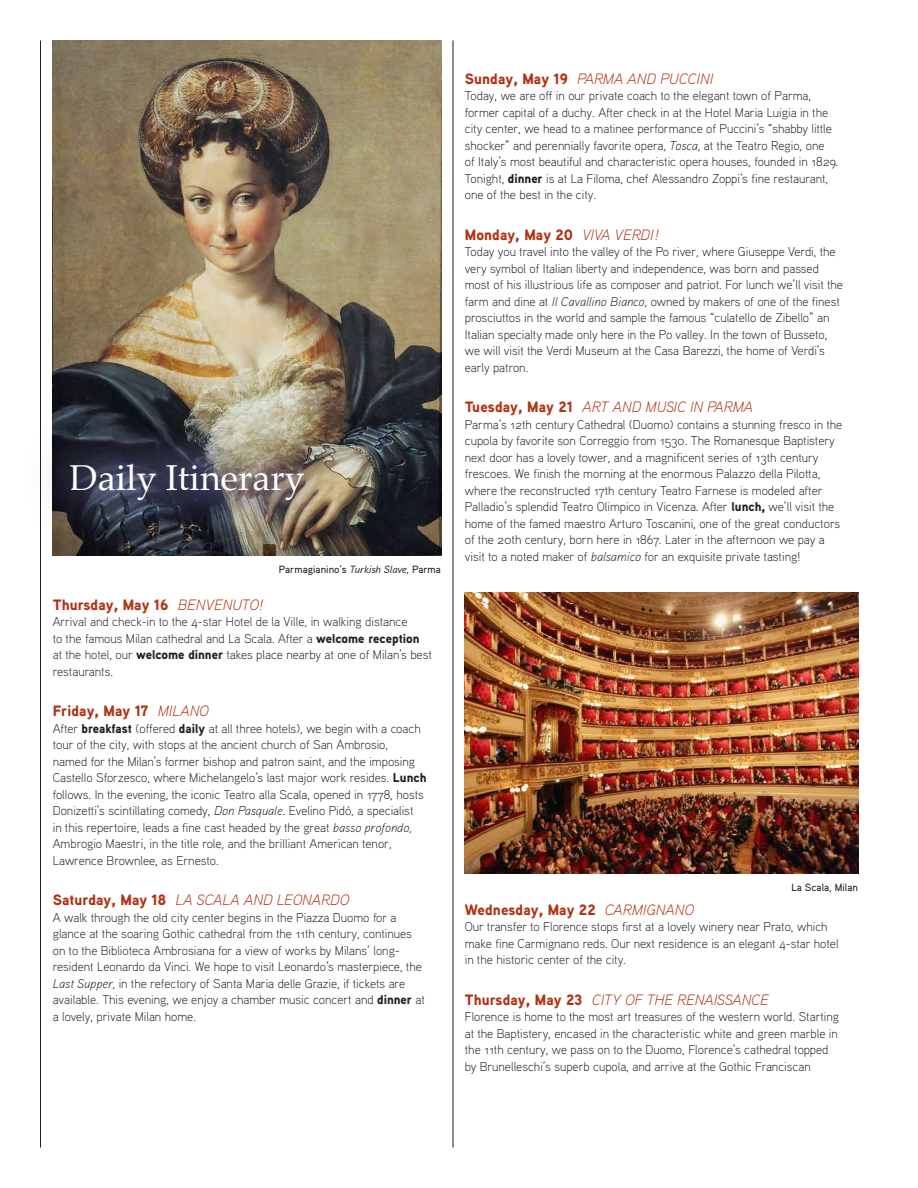
<style>
.page{position:relative;width:918px;height:1188px;background:#fff}
.page>*{position:absolute;margin:0;border:0;box-sizing:border-box;transform-origin:0 0}
.t1{font:36px "Palatino";color:#fff}
.t2{font:15px "Aaux Pro Light Italic OSF";letter-spacing:.005em;color:#b23215}
.t3{font:900 15px "Aaux Pro";letter-spacing:.005em;color:#b23215}
.t4{font:12.75px/16.5px "Aaux Pro Light OSF";color:#221f1f}
.t5{font:500 10.5px "Aaux Pro";letter-spacing:.005em;color:#221f1f}
.s1{font-family:"Aaux Next";font-style:italic}
.s2{font-family:"Aaux Pro Light Italic OSF";font-weight:400}
.s3{font-family:"Aaux Pro";font-weight:900}
.s4{font-family:"Aaux Pro Light Italic OSF"}
</style>
<div class="page">
<hr style="left:40px;top:40px;width:1px;height:1107px;background:#221f1f">
<hr style="left:453px;top:40px;width:1px;height:1107px;background:#221f1f">
<img style="left:53px;top:40px;width:388px;height:515px">
<img style="left:52px;top:421px;width:292px;height:121px">
<img style="left:465px;top:592px;width:394px;height:282px">
<h1 class="t1" style="left:70px;top:462px;width:236px">Daily Itinerary</h1>
<p class="t5" style="left:279px;top:565px;width:164px">Parmagianino’s <span class="s1">Turkish Slave,</span> Parma</p>
<p class="t3" style="left:53px;top:599px;width:212px">Thursday, May 16 <span class="s2">BENVENUTO!</span></p>
<p class="t4" style="left:53px;top:615px;width:381px">Arrival and check-in to the 4-star Hotel de la Ville, in walking distance<br>to the famous Milan cathedral and La Scala. After a <span class="s3">welcome reception </span>at the hotel, our <span class="s3">welcome dinner</span> takes place nearby at one of Milan’s best restaurants.</p>
<p class="t3" style="left:53px;top:705px;width:158px">Friday, May 17 <span class="s2">MILANO</span></p>
<p class="t4" style="left:53px;top:721px;width:375px">After <span class="s3">breakfast</span> (offered <span class="s3">daily</span> at all three hotels), we begin with a coach tour of the city, with stops at the ancient church of San Ambrosio,<br>named for the Milan’s former bishop and patron saint, and the imposing Castello Sforzesco, where Michelangelo’s last major work resides. <span class="s3">Lunch </span>follows. In the evening, the iconic Teatro alla Scala, opened in 1778, hosts Donizetti’s scintillating comedy, <span class="s4">Don Pasquale.</span> Evelino Pidó, a specialist<br>in this repertoire, leads a fine cast headed by the great <span class="s4">basso profondo, </span>Ambrogio Maestri, in the title role, and the brilliant American tenor, Lawrence Brownlee, as Ernesto.</p>
<p class="t2" style="left:53px;top:895px;width:298px"><span class="s3">Saturday, May 18</span> LA SCALA AND LEONARDO</p>
<p class="t4" style="left:53px;top:910px;width:374px">A walk through the old city center begins in the Piazza Duomo for a glance at the soaring Gothic cathedral from the 11th century, continues on to the Biblioteca Ambrosiana for a view of works by Milans’ long&shy;resident Leonardo da Vinci. We hope to visit Leonardo’s masterpiece, the <span class="s4">Last Supper,</span> in the refectory of Santa Maria delle Grazie, if tickets are available. This evening, we enjoy a chamber music concert and <span class="s3">dinner</span> at a lovely, private Milan home.</p>
<p class="t2" style="left:465px;top:73px;width:250px"><span class="s3">Sunday, May 19</span> PARMA AND PUCCINI</p>
<p class="t4" style="left:465px;top:89px;width:374px">Today, we are off in our private coach to the elegant town of Parma, former capital of a duchy. After check in at the Hotel Maria Luigia in the city center, we head to a matinee performance of Puccini’s “shabby little shocker” and perennially favorite opera, <span class="s4">Tosca,</span> at the Teatro Regio, one<br>of Italy’s most beautiful and characteristic opera houses, founded in 1829.<br>Tonight, <span class="s3">dinner</span> is at La Filoma, chef Alessandro Zoppi’s fine restaurant, one of the best in the city.</p>
<p class="t3" style="left:465px;top:229px;width:196px">Monday, May 20 <span class="s2">VIVA VERDI!</span></p>
<p class="t4" style="left:465px;top:245px;width:380px">Today you travel into the valley of the Po river, where Giuseppe Verdi, the very symbol of Italian liberty and independence, was born and passed most of his illustrious life as composer and patriot. For lunch we’ll visit the farm and dine at <span class="s4">Il Cavallino Bianco,</span> owned by makers of one of the finest prosciuttos in the world and sample the famous “culatello de Zibello” an Italian specialty made only here in the Po valley. In the town of Busseto, we will visit the Verdi Museum at the Casa Barezzi, the home of Verdi’s early patron.</p>
<p class="t2" style="left:465px;top:402px;width:290px"><span class="s3">Tuesday, May 21</span> ART AND MUSIC IN PARMA</p>
<p class="t4" style="left:465px;top:417px;width:379px">Parma’s 12th century Cathedral (Duomo) contains a stunning fresco in the cupola by favorite son Correggio from 1530. The Romanesque Baptistery next door has a lovely tower, and a magnificent series of 13th century frescoes. We finish the morning at the enormous Palazzo della Pilotta, where the reconstructed 17th century Teatro Farnese is modeled after Palladio’s splendid Teatro Olimpico in Vicenza. After <span class="s3">lunch,</span> we’ll visit the home of the famed maestro Arturo Toscanini, one of the great conductors of the 20th century, born here in 1867. Later in the afternoon we pay a visit to a noted maker of <span class="s4">balsamico</span> for an exquisite private tasting!</p>
<p class="t5" style="left:791px;top:883px;width:68px">La Scala, Milan</p>
<p class="t3" style="left:465px;top:904px;width:231px">Wednesday, May 22 <span class="s2">CARMIGNANO</span></p>
<p class="t4" style="left:465px;top:920px;width:375px">Our transfer to Florence stops first at a lovely winery near Prato, which make fine Carmignano reds. Our next residence is an elegant 4-star hotel in the historic center of the city.</p>
<p class="t2" style="left:465px;top:994px;width:306px"><span class="s3">Thursday, May 23</span> CITY OF THE RENAISSANCE</p>
<p class="t4" style="left:465px;top:1010px;width:376px">Florence is home to the most art treasures of the western world. Starting at the Baptistery, encased in the characteristic white and green marble in the 11th century, we pass on to the Duomo, Florence’s cathedral topped by Brunelleschi’s superb cupola, and arrive at the Gothic Franciscan</p>
</div>
